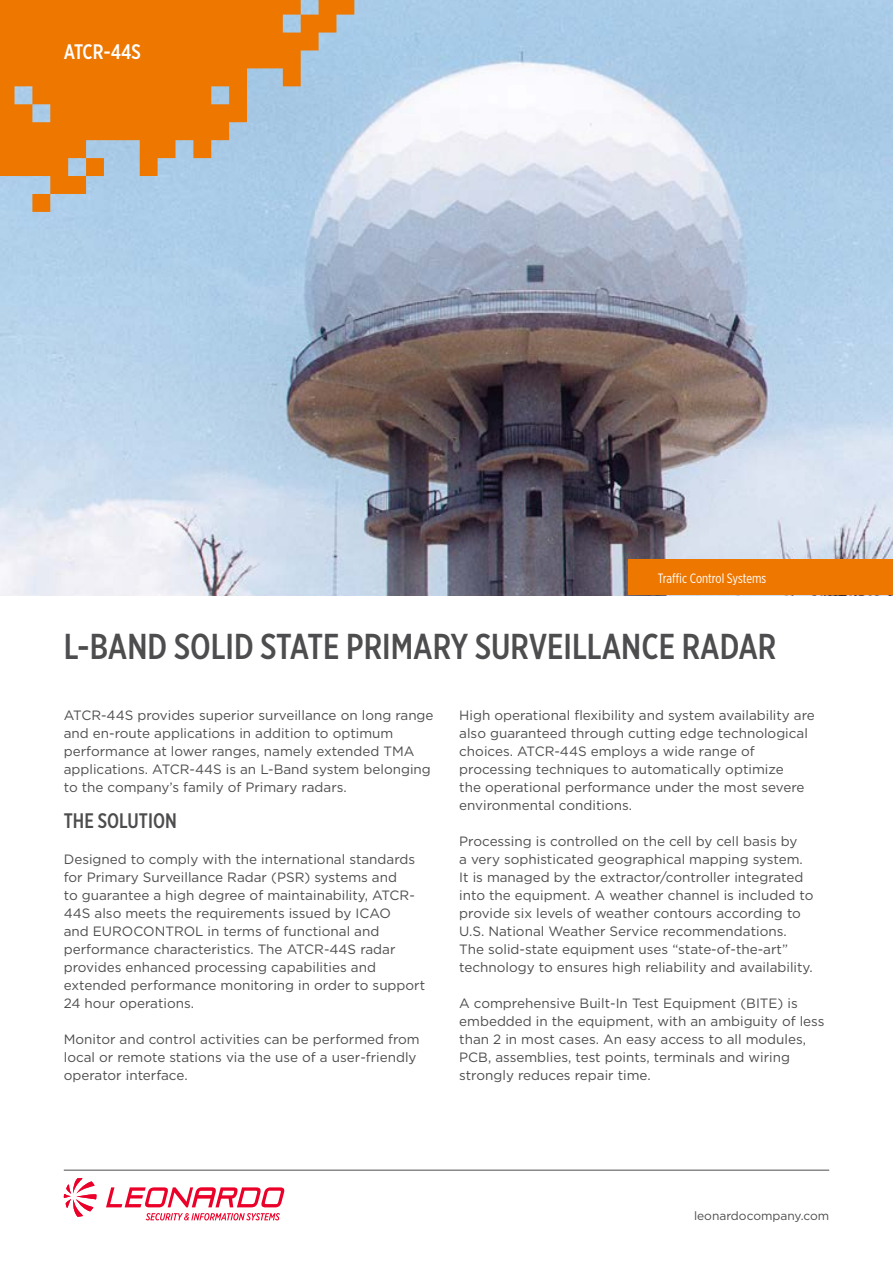
<style>
.page{position:relative;width:893px;height:1263px;background:#fff}
.page>*{position:absolute;margin:0;border:0;box-sizing:border-box;transform-origin:0 0}
.t1{font:500 36px "Gotham X Narrow";color:#4d4d4f}
.t2{font:500 21px "Gotham X Narrow";color:#4d4d4f}
.t3{font:500 21px "Gotham X Narrow";color:#fff}
.t4{font:13.5px/18px "Gotham";color:#4d4d4f}
.t5{font:13.5px "Gotham X Narrow";letter-spacing:-.005em;color:#fff}
.t6{font:12px "Gotham";color:#4d4d4f}
</style>
<div class="page">
<img style="left:0;top:0;width:893px;height:595px">
<svg style="left:106px;top:1187px;width:178px;height:20px"></svg>
<svg style="left:64px;top:1178px;width:33px;height:39px"></svg>
<svg style="left:146px;top:1213px;width:134px;height:7px"></svg>
<svg style="left:0;top:0;width:354px;height:212px;background:#d2995e"></svg>
<div style="left:628px;top:560px;width:265px;height:35px;background:#e70"></div>
<hr style="left:64px;top:1170px;width:765px;height:1px;background:#4d4d4f">
<h2 class="t3" style="left:64px;top:39px;width:79px">ATCR-44S</h2>
<p class="t5" style="left:658px;top:570px;width:110px">Traffic Control Systems</p>
<h1 class="t1" style="left:64px;top:624px;width:714px">L-BAND SOLID STATE PRIMARY SURVEILLANCE RADAR</h1>
<p class="t4" style="left:64px;top:706px;width:371px">ATCR-44S provides superior surveillance on long range and en-route applications in addition to optimum performance at lower ranges, namely extended TMA applications. ATCR-44S is an L-Band system belonging to the company’s family of Primary radars.</p>
<h2 class="t2" style="left:64px;top:808px;width:115px">THE SOLUTION</h2>
<p class="t4" style="left:64px;top:850px;width:363px">Designed to comply with the international standards for Primary Surveillance Radar (PSR) systems and<br>to guarantee a high degree of maintainability, ATCR-44S also meets the requirements issued by ICAO<br>and EUROCONTROL in terms of functional and performance characteristics. The ATCR-44S radar provides enhanced processing capabilities and extended performance monitoring in order to support 24 hour operations.</p>
<p class="t4" style="left:64px;top:1030px;width:357px">Monitor and control activities can be performed from local or remote stations via the use of a user-friendly operator interface.</p>
<p class="t4" style="left:459px;top:706px;width:357px">High operational flexibility and system availability are also guaranteed through cutting edge technological choices. ATCR-44S employs a wide range of processing techniques to automatically optimize<br>the operational performance under the most severe environmental conditions.</p>
<p class="t4" style="left:459px;top:832px;width:356px">Processing is controlled on the cell by cell basis by<br>a very sophisticated geographical mapping system.<br>It is managed by the extractor/controller integrated into the equipment. A weather channel is included to provide six levels of weather contours according to U.S. National Weather Service recommendations.<br>The solid-state equipment uses “state-of-the-art” technology to ensures high reliability and availability.</p>
<p class="t4" style="left:459px;top:994px;width:367px">A comprehensive Built-In Test Equipment (BITE) is embedded in the equipment, with an ambiguity of less than 2 in most cases. An easy access to all modules, PCB, assemblies, test points, terminals and wiring strongly reduces repair time.</p>
<p class="t6" style="left:694px;top:1208px;width:137px">leonardocompany.com</p>
</div>
